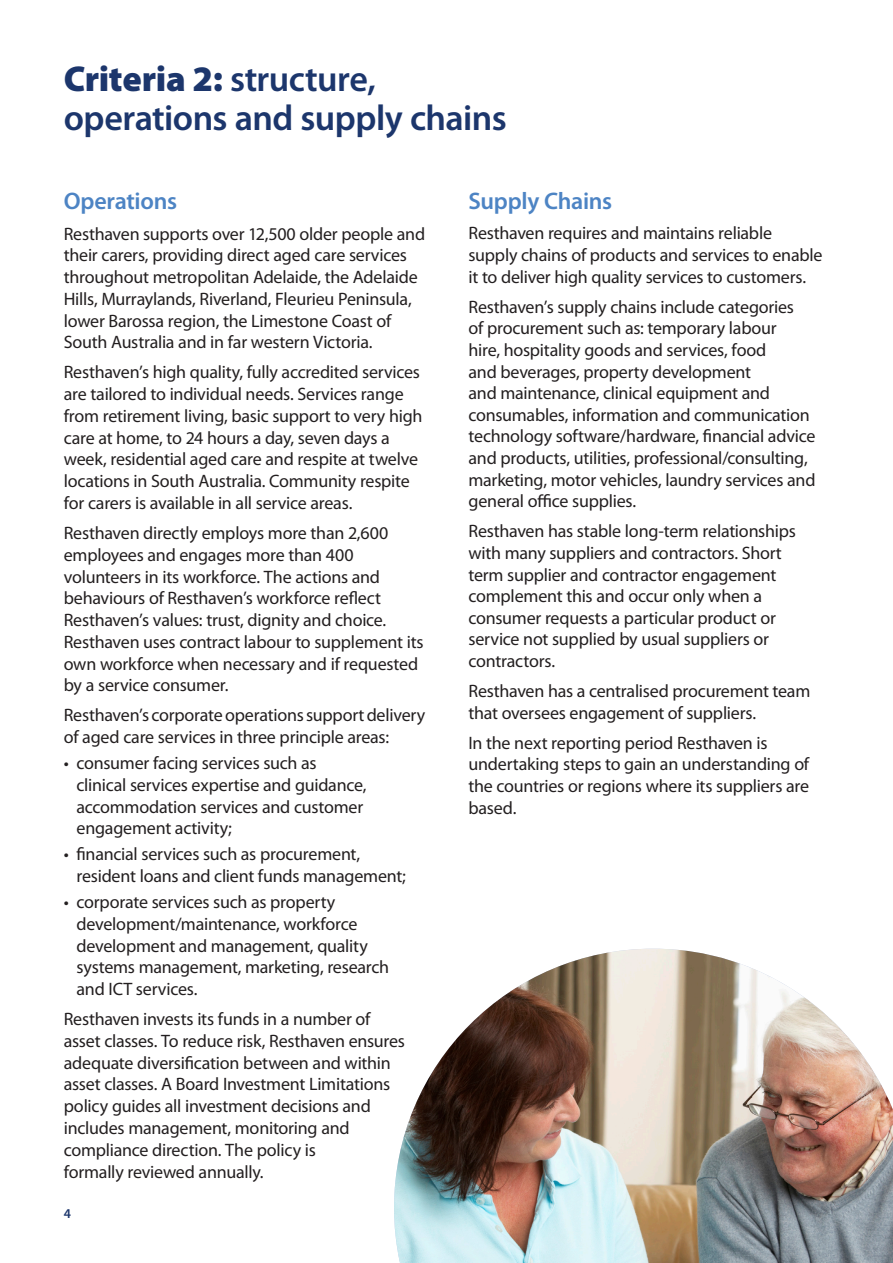
<style>
.page{position:relative;width:893px;height:1263px;background:#fff}
.page>*{position:absolute;margin:0;border:0;box-sizing:border-box;transform-origin:0 0}
.Large_page_heading{font:600 36px "Myriad Pro";letter-spacing:-.015em;color:#1c366c}
.Large_page_heading-2{font:900 36px "Myriad Pro";letter-spacing:-.005em;color:#1c366c}
.Light_blue_paragraph{font:600 24px "Myriad Pro";letter-spacing:-.015em;color:#4d84c4}
.t1{font:18px/21.8px "Myriad Pro";letter-spacing:-.015em;color:#231f20}
.t2{font:600 13.5px "Myriad Pro";color:#1c366c}
.s1{font-weight:600}
</style>
<div class="page">
<img style="left:394px;top:949px;width:499px;height:314px">
<p class="Large_page_heading-2" style="left:64px;top:55px;width:314px">Criteria 2: <span class="s1">structure,</span></p>
<p class="Large_page_heading" style="left:64px;top:95px;width:445px">operations and supply chains</p>
<p class="Light_blue_paragraph" style="left:64px;top:186px;width:115px">Operations</p>
<p class="t1" style="left:64px;top:222px;width:363px">Resthaven supports over 12,500 older people and their carers, providing direct aged care services throughout metropolitan Adelaide, the Adelaide Hills, Murraylands, Riverland, Fleurieu Peninsula, lower Barossa region, the Limestone Coast of South Australia and in far western Victoria.</p>
<p class="t1" style="left:64px;top:361px;width:360px">Resthaven’s high quality, fully accredited services are tailored to individual needs. Services range from retirement living, basic support to very high care at home, to 24 hours a day, seven days a week, residential aged care and respite at twelve locations in South Australia. Community respite for carers is available in all service areas.</p>
<p class="t1" style="left:64px;top:522px;width:361px">Resthaven directly employs more than 2,600 employees and engages more than 400 volunteers in its workforce. The actions and behaviours of Resthaven’s workforce reflect Resthaven’s values: trust, dignity and choice.<br>Resthaven uses contract labour to supplement its own workforce when necessary and if requested by a service consumer.</p>
<p class="t1" style="left:64px;top:704px;width:363px">Resthaven’s corporate operations support delivery of aged care services in three principle areas:</p>
<p class="t1" style="left:77px;top:752px;width:291px;text-indent:-13px">• consumer facing services such as clinical services expertise and guidance, accommodation services and customer engagement activity;</p>
<p class="t1" style="left:77px;top:843px;width:331px;text-indent:-13px">• financial services such as procurement, resident loans and client funds management;</p>
<p class="t1" style="left:77px;top:891px;width:314px;text-indent:-13px">• corporate services such as property development/maintenance, workforce development and management, quality systems management, marketing, research and ICT services.</p>
<p class="t1" style="left:64px;top:1008px;width:343px">Resthaven invests its funds in a number of asset classes. To reduce risk, Resthaven ensures adequate diversification between and within asset classes. A Board Investment Limitations policy guides all investment decisions and includes management, monitoring and compliance direction. The policy is<br>formally reviewed annually.</p>
<p class="t2" style="left:64px;top:1205px;width:9px">4</p>
<p class="Light_blue_paragraph" style="left:468px;top:186px;width:145px">Supply Chains</p>
<p class="t1" style="left:468px;top:222px;width:356px">Resthaven requires and maintains reliable supply chains of products and services to enable it to deliver high quality services to customers.</p>
<p class="t1" style="left:468px;top:296px;width:348px">Resthaven’s supply chains include categories<br>of procurement such as: temporary labour<br>hire, hospitality goods and services, food<br>and beverages, property development<br>and maintenance, clinical equipment and consumables, information and communication technology software/hardware, financial advice and products, utilities, professional/consulting, marketing, motor vehicles, laundry services and general office supplies.</p>
<p class="t1" style="left:468px;top:520px;width:329px">Resthaven has stable long-term relationships with many suppliers and contractors. Short term supplier and contractor engagement complement this and occur only when a consumer requests a particular product or service not supplied by usual suppliers or contractors.</p>
<p class="t1" style="left:468px;top:680px;width:343px">Resthaven has a centralised procurement team that oversees engagement of suppliers.</p>
<p class="t1" style="left:468px;top:732px;width:342px">In the next reporting period Resthaven is undertaking steps to gain an understanding of the countries or regions where its suppliers are based.</p>
</div>
